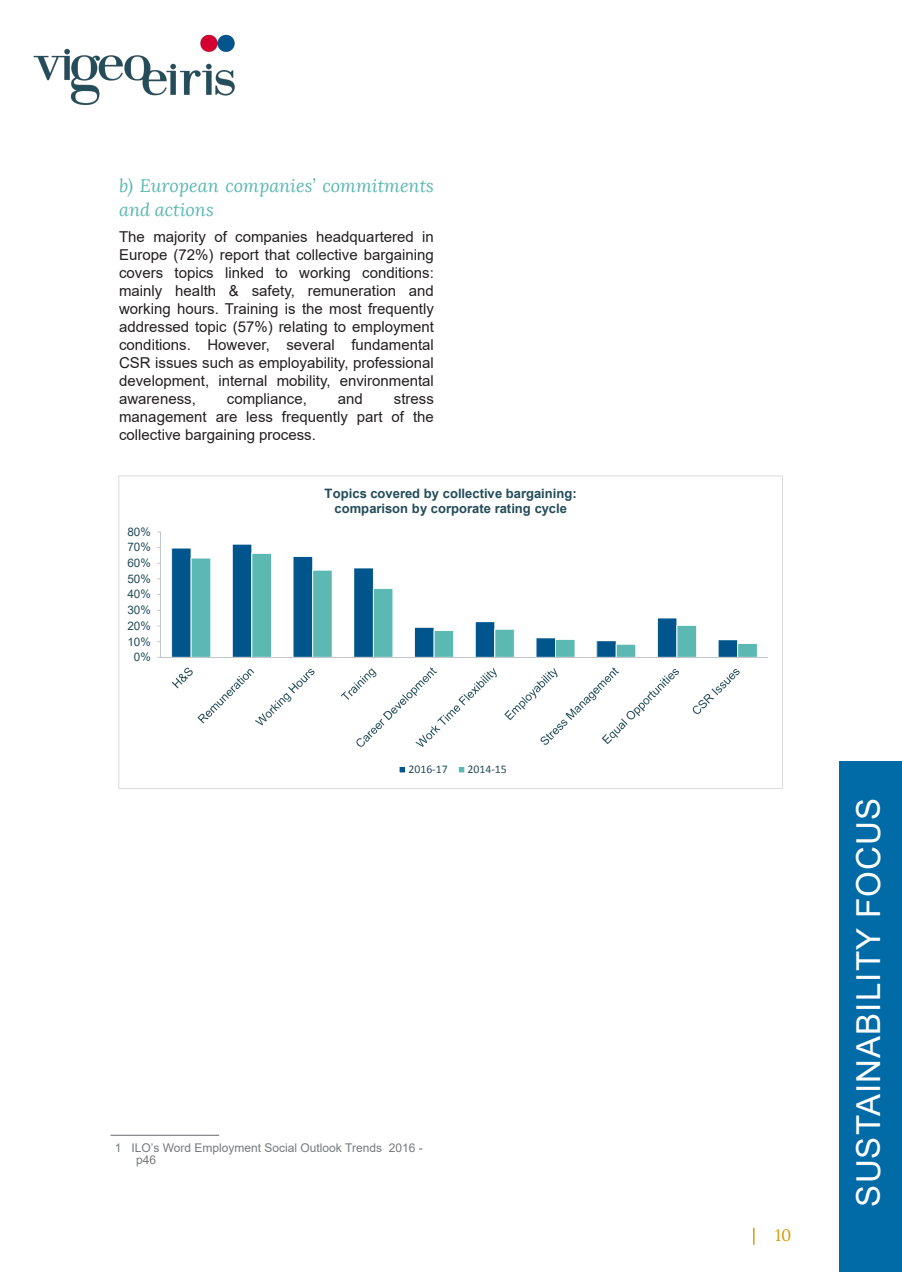
<style>
.page{position:relative;width:902px;height:1272px;background:#fff}
.page>*{position:absolute;margin:0;border:0;box-sizing:border-box;transform-origin:0 0}
.t1{font:33px "Arial";letter-spacing:.035em;color:#fff}
.t2{font:italic 18px/24px "Lora";color:#5cb8b2}
.t3{font:16.5px "Lora";color:#d29f13}
.t4{font:15px/18px "Arial";color:#231f20;text-align:justify}
.t5{font:700 13.05px/15px "Arial";color:#244c5a;text-align:center}
.t6{font:12px/12px "Arial";color:#757a7d}
.t7{font:11.7px "Arial";letter-spacing:.01em;color:#244c5a}
.t8{font:11.7px "Calibri";color:#244c5a}
</style>
<div class="page">
<img style="left:33px;top:34px;width:202px;height:71px">
<svg style="left:753px;top:1227px;width:1px;height:17px"></svg>
<div style="left:839px;top:761px;width:62px;height:510px;background:#006ba6"></div>
<svg style="left:118px;top:475px;width:664px;height:314px"></svg>
<hr style="left:111px;top:1134px;width:108px;height:1px;background:#757a7d">
<p class="t2" style="left:119px;top:174px;width:316px">b) European companies’ commitments and actions</p>
<p class="t4" style="left:119px;top:228px;width:316px">The majority of companies headquartered in Europe (72%) report that collective bargaining covers topics linked to working conditions: mainly health &amp; safety, remuneration and working hours. Training is the most frequently addressed topic (57%) relating to employment conditions. However, several fundamental CSR issues such as employability, professional development, internal mobility, environmental awareness,</p>
<p class="t4" style="left:227px;top:390px;width:82px">compliance,</p>
<p class="t4" style="left:338px;top:390px;width:27px">and</p>
<p class="t4" style="left:119px;top:390px;width:316px;text-indent:275px">stress management are less frequently part of the collective bargaining process.</p>
<p class="t7" style="left:127px;top:523px;width:25px">80%</p>
<p class="t7" style="left:127px;top:539px;width:25px">70%</p>
<p class="t7" style="left:127px;top:555px;width:25px">60%</p>
<p class="t7" style="left:127px;top:570px;width:25px">50%</p>
<p class="t7" style="left:127px;top:586px;width:25px">40%</p>
<p class="t7" style="left:127px;top:602px;width:25px">30%</p>
<p class="t7" style="left:127px;top:617px;width:25px">20%</p>
<p class="t7" style="left:127px;top:633px;width:25px">10%</p>
<p class="t7" style="left:134px;top:649px;width:18px">0%</p>
<p class="t5" style="left:324px;top:486px;width:253px">Topics covered by collective bargaining: comparison by corporate rating cycle</p>
<p class="t8" style="left:408px;top:761px;width:41px">2016‐17</p>
<p class="t8" style="left:467px;top:761px;width:41px">2014‐15</p>
<p class="t6" style="left:136px;top:1141px;width:288px;text-indent:-21px">1 ILO’s Word Employment Social Outlook Trends 2016 - p46</p>
<p class="t3" style="left:775px;top:1224px;width:18px">10</p>
<h1 class="t1" style="left:845px;top:1206px;width:410px;rotate:-90deg">SUSTAINABILITY FOCUS</h1>
</div>
